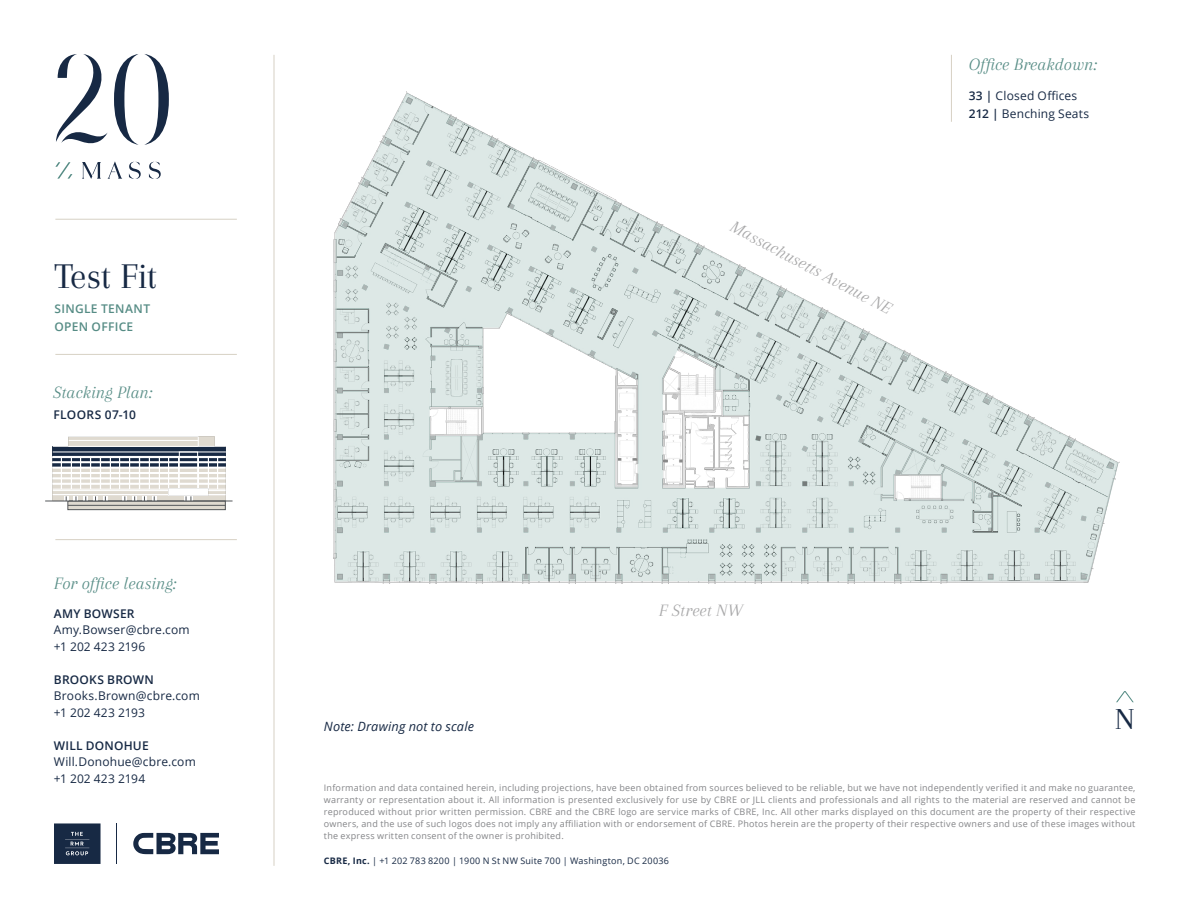
<style>
.page{position:relative;width:1188px;height:918px;background:#fff}
.page>*{position:absolute;margin:0;border:0;box-sizing:border-box;transform-origin:0 0}
.t1{font:37.5px "Arapey";letter-spacing:-.01em;color:#172944}
.t2{font:31.65px "Arapey";color:#172944}
.t3{font:italic 18px "Arapey";color:#568c85}
.t4{font:italic 18px "Arapey";letter-spacing:.005em;color:#a7a7a8}
.t5{font:italic 12.75px "Open Sans";letter-spacing:.01em;color:#172944}
.t6{font:12px/16.5px "Open Sans";letter-spacing:.015em;color:#172944}
.t7{font:600 12px "Open Sans";letter-spacing:.02em;color:#172944}
.t8{font:600 12px/18px "Open Sans";letter-spacing:.025em;color:#568c85}
.t9{font:9px/12px "Open Sans";letter-spacing:.025em;color:#848588;text-align:justify}
.t10{font:9px "Open Sans";letter-spacing:.025em;color:#172944}
.s1{font-weight:600}
.s2{font-weight:700}
</style>
<div class="page">
<svg style="left:70px;top:503px;width:153px;height:5px"></svg>
<div style="left:68px;top:501px;width:157px;height:9px;border:1px solid #54575a"></div>
<hr style="left:68px;top:505px;width:157px;height:1px;background:#54575a">
<hr style="left:45px;top:501px;width:188px;height:1px;background:#54575a">
<svg style="left:52px;top:437px;width:174px;height:64px"></svg>
<svg style="left:1116px;top:691px;width:18px;height:11px"></svg>
<hr style="left:274px;top:55px;width:1px;height:811px;background:#d7d1c4">
<hr style="left:951px;top:55px;width:1px;height:67px;background:#d7d1c4">
<hr style="left:55px;top:219px;width:182px;height:1px;background:#d7d1c4">
<hr style="left:55px;top:354px;width:182px;height:1px;background:#d7d1c4">
<hr style="left:55px;top:539px;width:182px;height:1px;background:#d7d1c4">
<svg style="left:149px;top:162px;width:12px;height:17px"></svg>
<svg style="left:82px;top:162px;width:19px;height:17px"></svg>
<svg style="left:108px;top:161px;width:14px;height:18px"></svg>
<svg style="left:129px;top:162px;width:12px;height:17px"></svg>
<svg style="left:55px;top:162px;width:17px;height:17px"></svg>
<svg style="left:114px;top:54px;width:55px;height:91px"></svg>
<svg style="left:56px;top:54px;width:51px;height:90px"></svg>
<svg style="left:54px;top:823px;width:47px;height:41px;background:#273851"></svg>
<hr style="left:116px;top:823px;width:1px;height:41px;background:#172944">
<svg style="left:133px;top:833px;width:86px;height:21px"></svg>
<img style="left:333px;top:92px;width:786px;height:492px">
<p class="t1" style="left:54px;top:256px;width:104px">Test Fit</p>
<p class="t8" style="left:54px;top:299px;width:97px">SINGLE TENANT<br>OPEN OFFICE</p>
<h3 class="t3" style="left:54px;top:382px;width:100px">Stacking Plan:</h3>
<h3 class="t7" style="left:54px;top:407px;width:84px">FLOORS 07-10</h3>
<h3 class="t3" style="left:54px;top:574px;width:124px">For office leasing:</h3>
<h3 class="t7" style="left:54px;top:605px;width:82px">AMY BOWSER</h3>
<h3 class="t6" style="left:54px;top:621px;width:137px">Amy.Bowser@cbre.com +1 202 423 2196</h3>
<h3 class="t7" style="left:54px;top:671px;width:101px">BROOKS BROWN</h3>
<h3 class="t6" style="left:54px;top:687px;width:148px">Brooks.Brown@cbre.com +1 202 423 2193</h3>
<h3 class="t7" style="left:54px;top:737px;width:96px">WILL DONOHUE</h3>
<h3 class="t6" style="left:54px;top:753px;width:144px">Will.Donohue@cbre.com +1 202 423 2194</h3>
<h3 class="t5" style="left:324px;top:717px;width:152px">Note: Drawing not to scale</h3>
<h3 class="t4" style="left:737px;top:217px;width:182px;rotate:28deg">Massachusetts Avenue NE</h3>
<h3 class="t3" style="left:969px;top:54px;width:130px">Office Breakdown:</h3>
<p class="t6" style="left:969px;top:87px;width:110px"><span class="s1">33 |</span> Closed Offices</p>
<p class="t6" style="left:969px;top:105px;width:122px"><span class="s1">212 |</span> Benching Seats</p>
<h3 class="t4" style="left:659px;top:600px;width:85px">F Street NW</h3>
<h2 class="t2" style="left:1115px;top:702px;width:21px">N</h2>
<p class="t9" style="left:324px;top:782px;width:813px">Information and data contained herein, including projections, have been obtained from sources believed to be reliable, but we have not independently verified it and make no guarantee, warranty or representation about it. All information is presented exclusively for use by CBRE or JLL clients and professionals and all rights to the material are reserved and cannot be reproduced without prior written permission. CBRE and the CBRE logo are service marks of CBRE, Inc. All other marks displayed on this document are the property of their respective owners, and the use of such logos does not imply any affiliation with or endorsement of CBRE. Photos herein are the property of their respective owners and use of these images without the express written consent of the owner is prohibited.</p>
<p class="t10" style="left:324px;top:855px;width:347px"><span class="s2">CBRE, Inc.</span> | +1 202 783 8200 | 1900 N St NW Suite 700 | Washington, DC 20036</p>
</div>
